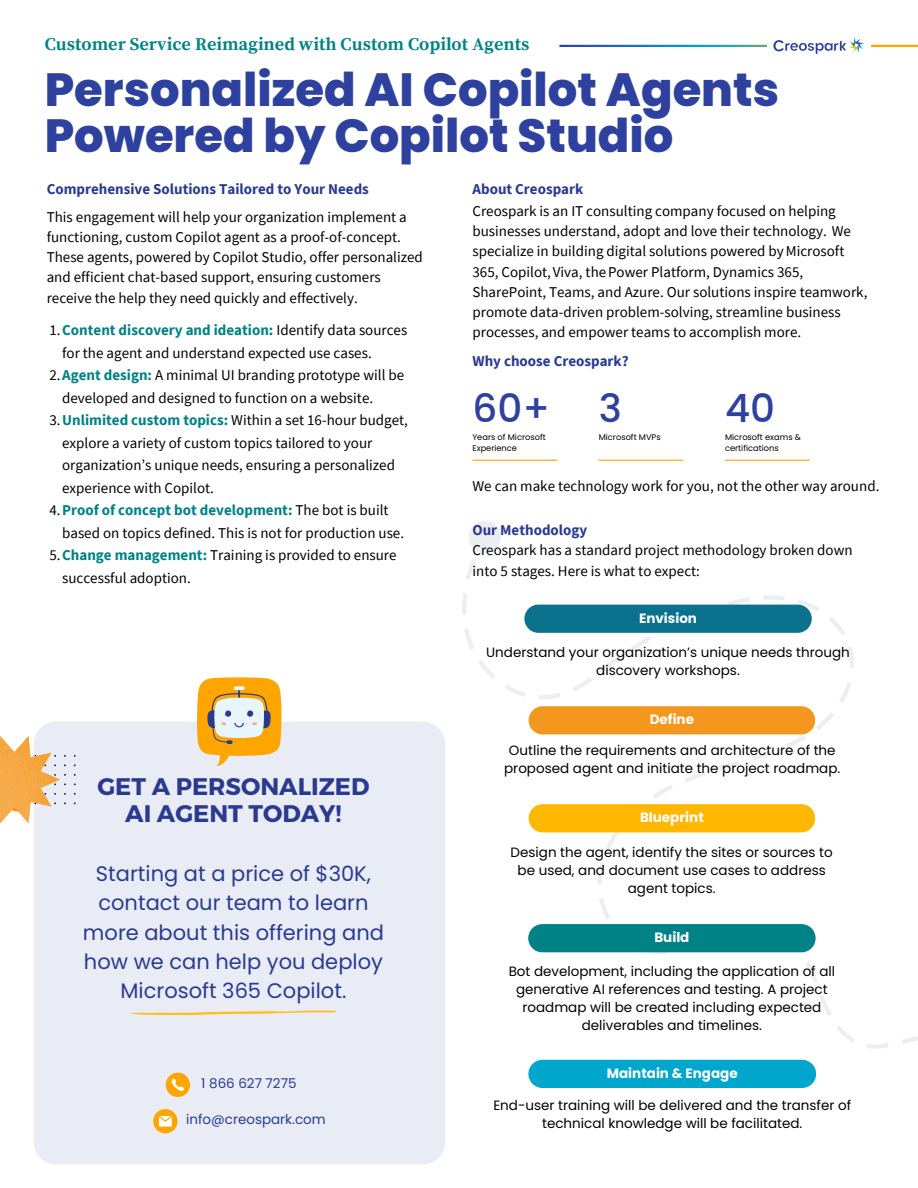
<style>
.page{position:relative;width:918px;height:1188px;background:#fff}
.page>*{position:absolute;margin:0;border:0;box-sizing:border-box;transform-origin:0 0}
.t1{font:800 46.5px/46.2px "Poppins";color:#2f419f}
.t2{font:500 38.85px "Poppins";color:#2f419f}
.t3{font:700 24px/27px "Montserrat";color:#2a3b8f;text-align:center}
.t4{font:21px/29.2px "Poppins";color:#2a3b8f;text-align:center}
.t5{font:700 18px "Source Serif Pro";color:#008286}
.t6{font:15px/20.2px "Source Sans Pro";color:#000}
.t7{font:700 15px "Source Sans Pro";color:#2a3b8f}
.t8{font:13.5px/18px "Poppins";color:#000;text-align:center}
.t9{font:700 13.5px "Poppins";color:#fff}
.t10{font:13.5px "Poppins";color:#2a3b8f}
.t11{font:8.25px "Poppins";color:#000}
.s1{font-weight:700;color:#008286}
</style>
<div class="page">
<hr style="left:472px;top:460px;width:85px;height:1px;background:#ffa500">
<hr style="left:598px;top:460px;width:85px;height:1px;background:#ffa500">
<hr style="left:725px;top:460px;width:85px;height:1px;background:#ffa500">
<div style="left:34px;top:722px;width:411px;height:442px;background:#eaecf5"></div>
<svg style="left:153px;top:1109px;width:25px;height:24px"></svg>
<svg style="left:166px;top:1073px;width:24px;height:24px"></svg>
<svg style="left:131px;top:1010px;width:205px;height:5px"></svg>
<svg style="left:0;top:736px;width:75px;height:87px;background:#efcca2"></svg>
<svg style="left:196px;top:677px;width:87px;height:89px;background:#eabf6f"></svg>
<svg style="left:773px;top:37px;width:91px;height:17px"></svg>
<svg style="left:462px;top:521px;width:456px;height:528px"></svg>
<div style="left:524px;top:605px;width:288px;height:28px;background:#0b728e"></div>
<div style="left:529px;top:706px;width:286px;height:28px;background:#f4971f;border-radius:14px"></div>
<div style="left:529px;top:804px;width:286px;height:28px;background:#ffb700;border-radius:14px"></div>
<div style="left:528px;top:924px;width:288px;height:28px;background:#008286;border-radius:14px"></div>
<div style="left:528px;top:1060px;width:288px;height:28px;background:#00a6cb;border-radius:14px"></div>
<h6 class="t5" style="left:45px;top:34px;width:486px">Customer Service Reimagined with Custom Copilot Agents</h6>
<p class="t1" style="left:45px;top:67px;width:736px">Personalized AI Copilot Agents<br>Powered by Copilot Studio</p>
<p class="t7" style="left:47px;top:179px;width:324px">Comprehensive Solutions Tailored to Your Needs</p>
<p class="t6" style="left:47px;top:206px;width:378px">This engagement will help your organization implement a functioning, custom Copilot agent as a proof-of-concept.<br>These agents, powered by Copilot Studio, offer personalized and efficient chat-based support, ensuring customers receive the help they need quickly and effectively.</p>
<p class="t6" style="left:472px;top:201px;width:396px">Creospark is an IT consulting company focused on helping businesses understand, adopt and love their technology. We specialize in building digital solutions powered byMicrosoft 365, Copilot,Viva, thePower Platform, Dynamics 365, SharePoint, Teams, and Azure. Our solutions inspire teamwork, promote data-driven problem-solving, streamline business processes, and empower teams to accomplish more.</p>
<p class="t7" style="left:472px;top:179px;width:112px">About Creospark</p>
<h6 class="t6" style="left:62px;top:319px;width:347px;line-height:22.5px;text-indent:-13px">1.<span class="s1">Content discovery and ideation:</span> Identify data sources for the agent and understand expected use cases.</h6>
<h2 class="t6" style="left:62px;top:364px;width:344px;line-height:22.5px;text-indent:-13px">2.<span class="s1">Agent design:</span> A minimal UI branding prototype will be developed and designed to function on a website.</h2>
<p class="t6" style="left:62px;top:409px;width:347px;line-height:22.5px;text-indent:-13px">3.<span class="s1">Unlimited custom topics:</span> Within a set 16-hour budget, explore a variety of custom topics tailored to your organization’s unique needs, ensuring a personalized experience with Copilot.</p>
<p class="t6" style="left:62px;top:499px;width:343px;line-height:22.5px;text-indent:-13px">4.<span class="s1">Proof of concept bot development:</span> The bot is built based on topics defined. This is not for production use.</p>
<p class="t6" style="left:62px;top:544px;width:336px;line-height:22.5px;text-indent:-13px">5.<span class="s1">Change management:</span> Training is provided to ensure successful adoption.</p>
<p class="t7" style="left:472px;top:351px;width:158px">Why choose Creospark?</p>
<p class="t2" style="left:472px;top:382px;width:79px">60+</p>
<p class="t2" style="left:599px;top:382px;width:25px">3</p>
<p class="t2" style="left:725px;top:382px;width:52px">40</p>
<p class="t11" style="left:472px;top:432px;width:75px">Years of Microsoft</p>
<h3 class="t11" style="left:472px;top:443px;width:46px">Experience</h3>
<p class="t11" style="left:599px;top:432px;width:63px">Microsoft MVPs</p>
<p class="t11" style="left:725px;top:432px;width:77px">Microsoft exams &amp;</p>
<p class="t11" style="left:725px;top:443px;width:55px">certifications</p>
<p class="t6" style="left:472px;top:475px;width:408px">We can make technology work for you, not the other way around.</p>
<h1 class="t7" style="left:472px;top:520px;width:116px">Our Methodology</h1>
<h6 class="t6" style="left:472px;top:540px;width:382px">Creospark has a standard project methodology broken down into 5 stages. Here is what to expect:</h6>
<p class="t9" style="left:639px;top:608px;width:60px">Envision</p>
<p class="t8" style="left:486px;top:643px;width:365px">Understand your organization’s unique needs through discovery workshops.</p>
<p class="t3" style="left:97px;top:772px;width:274px">GET A PERSONALIZED<br>AI AGENT TODAY!</p>
<p class="t4" style="left:83px;top:859px;width:303px">Starting at a price of $30K, contact our team to learn more about this offering and how we can help you deploy<br>Microsoft 365 Copilot.</p>
<p class="t10" style="left:201px;top:1074px;width:97px">1 866 627 7275</p>
<h5 class="t10" style="left:186px;top:1110px;width:141px">info@creospark.com</h5>
<p class="t9" style="left:650px;top:710px;width:46px">Define</p>
<p class="t8" style="left:504px;top:741px;width:338px">Outline the requirements and architecture of the proposed agent and initiate the project roadmap.</p>
<p class="t9" style="left:640px;top:808px;width:65px">Blueprint</p>
<p class="t8" style="left:511px;top:843px;width:324px">Design the agent, identify the sites or sources to be used, and document use cases to address agent topics.</p>
<p class="t9" style="left:654px;top:928px;width:37px">Build</p>
<p class="t8" style="left:509px;top:962px;width:328px">Bot development, including the application of all generative AI references and testing. A project roadmap will be created including expected deliverables and timelines.</p>
<p class="t9" style="left:607px;top:1064px;width:133px">Maintain &amp; Engage</p>
<p class="t8" style="left:493px;top:1096px;width:359px">End-user training will be delivered and the transfer of technical knowledge will be facilitated.</p>
</div>
